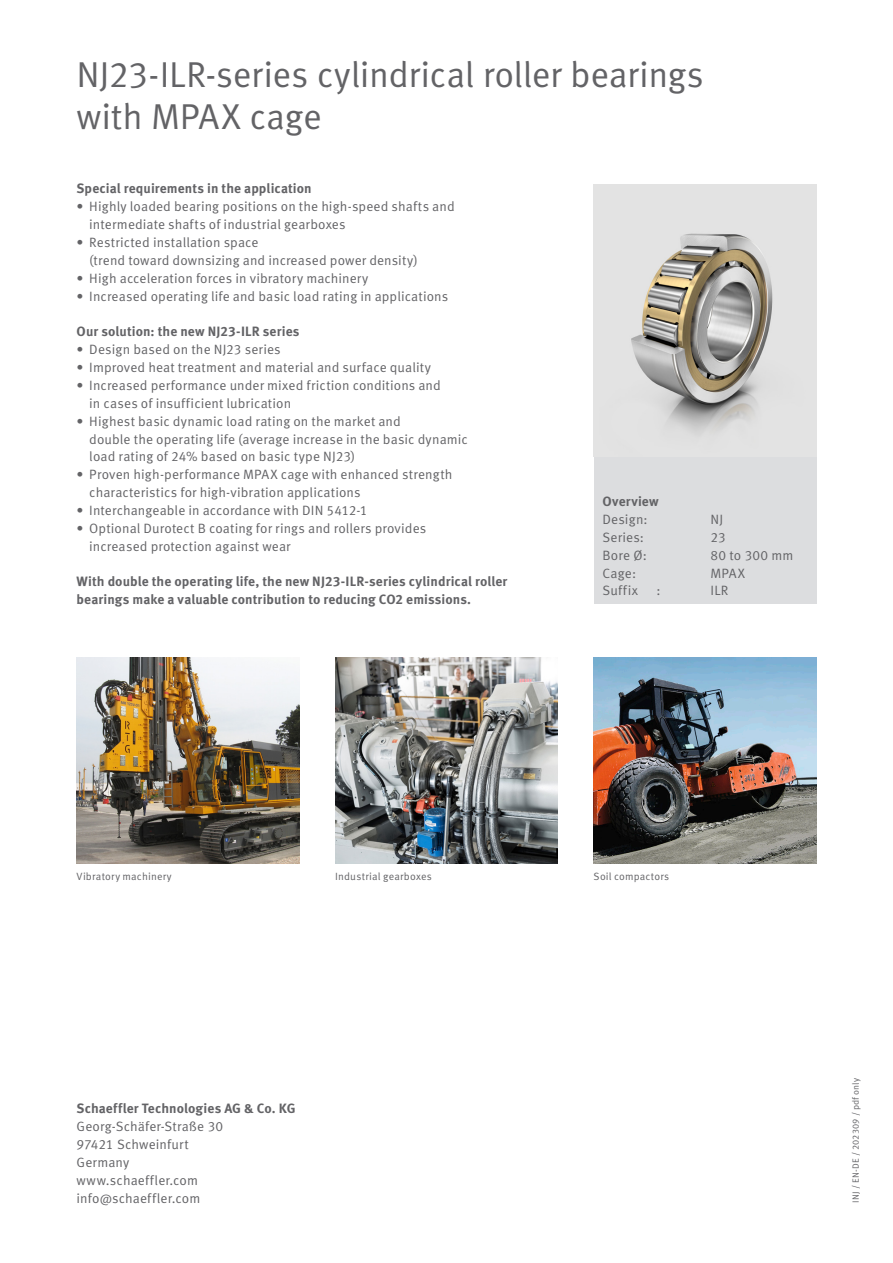
<style>
.page{position:relative;width:893px;height:1263px;background:#fff}
.page>*{position:absolute;margin:0;border:0;box-sizing:border-box;transform-origin:0 0}
.t1{font:36px/42px "Schaeffler Meta";letter-spacing:-.01em;color:#636366}
.t2{font:13.5px/17.9px "Schaeffler Meta";letter-spacing:.005em;color:#636366}
.t3{font:700 13.5px/17.7px "Schaeffler Meta";letter-spacing:.005em;color:#636366}
.t4{font:10.5px "Schaeffler Meta";letter-spacing:.015em;color:#636366}
.t5{font:9px "Schaeffler Meta";letter-spacing:.025em;color:#636366}
</style>
<div class="page">
<img style="left:77px;top:658px;width:222px;height:205px">
<img style="left:335px;top:658px;width:223px;height:205px">
<div style="left:594px;top:185px;width:222px;height:419px;background:#dcdddf"></div>
<img style="left:631px;top:233px;width:142px;height:199px">
<img style="left:594px;top:658px;width:222px;height:205px">
<h1 class="t1" style="left:77px;top:54px;width:629px">NJ23-ILR-series cylindrical roller bearings with MPAX cage</h1>
<p class="t3" style="left:77px;top:180px;width:237px">Special requirements in the application</p>
<p class="t2" style="left:89px;top:198px;width:367px;text-indent:-13px">• Highly loaded bearing positions on the high-speed shafts and intermediate shafts of industrial gearboxes</p>
<p class="t2" style="left:89px;top:234px;width:330px;text-indent:-13px">• Restricted installation space<br>(trend toward downsizing and increased power density)</p>
<p class="t2" style="left:77px;top:269px;width:293px">• High acceleration forces in vibratory machinery</p>
<p class="t2" style="left:77px;top:287px;width:373px">• Increased operating life and basic load rating in applications</p>
<p class="t3" style="left:77px;top:323px;width:225px">Our solution: the new NJ23-ILR series</p>
<p class="t2" style="left:77px;top:341px;width:206px">• Design based on the NJ23 series</p>
<p class="t2" style="left:77px;top:359px;width:356px">• Improved heat treatment and material and surface quality</p>
<p class="t2" style="left:89px;top:377px;width:353px;text-indent:-13px">• Increased performance under mixed friction conditions and in cases of insufficient lubrication</p>
<p class="t2" style="left:89px;top:412px;width:380px;text-indent:-13px">• Highest basic dynamic load rating on the market and<br>double the operating life (average increase in the basic dynamic load rating of 24% based on basic type NJ23)</p>
<p class="t2" style="left:89px;top:466px;width:365px;text-indent:-13px">• Proven high-performance MPAX cage with enhanced strength characteristics for high-vibration applications</p>
<p class="t2" style="left:77px;top:502px;width:293px">• Interchangeable in accordance with DIN 5412-1</p>
<p class="t2" style="left:89px;top:519px;width:339px;text-indent:-13px">• Optional Durotect B coating for rings and rollers provides increased protection against wear</p>
<p class="t3" style="left:77px;top:573px;width:432px">With double the operating life, the new NJ23-ILR-series cylindrical roller bearings make a valuable contribution to reducing CO2 emissions.</p>
<p class="t3" style="left:603px;top:493px;width:58px">Overview</p>
<p class="t2" style="left:603px;top:510px;width:47px">Design:</p>
<p class="t2" style="left:711px;top:510px;width:14px">NJ</p>
<p class="t2" style="left:603px;top:528px;width:43px">Series:</p>
<p class="t2" style="left:711px;top:528px;width:17px">23</p>
<p class="t2" style="left:603px;top:546px;width:46px">Bore Ø:</p>
<p class="t2" style="left:711px;top:546px;width:84px">80 to 300 mm</p>
<p class="t2" style="left:603px;top:564px;width:35px">Cage:</p>
<p class="t2" style="left:711px;top:564px;width:36px">MPAX</p>
<p class="t2" style="left:603px;top:582px;width:37px">Suffix</p>
<p class="t2" style="left:657px;top:582px;width:6px">:</p>
<p class="t2" style="left:711px;top:582px;width:19px">ILR</p>
<p class="t4" style="left:77px;top:870px;width:97px">Vibratory machinery</p>
<p class="t4" style="left:335px;top:870px;width:98px">Industrial gearboxes</p>
<p class="t4" style="left:594px;top:870px;width:77px">Soil compactors</p>
<p class="t3" style="left:77px;top:1100px;width:220px">Schaeffler Technologies AG &amp; Co. KG</p>
<p class="t2" style="left:77px;top:1118px;width:148px">Georg-Schäfer-Straße 30<br>97421 Schweinfurt<br>Germany www.schaeffler.com info@schaeffler.com</p>
<p class="t5" style="left:850px;top:1202px;width:126px;rotate:-90deg">INJ / EN-DE / 202309 / pdf only</p>
</div>
